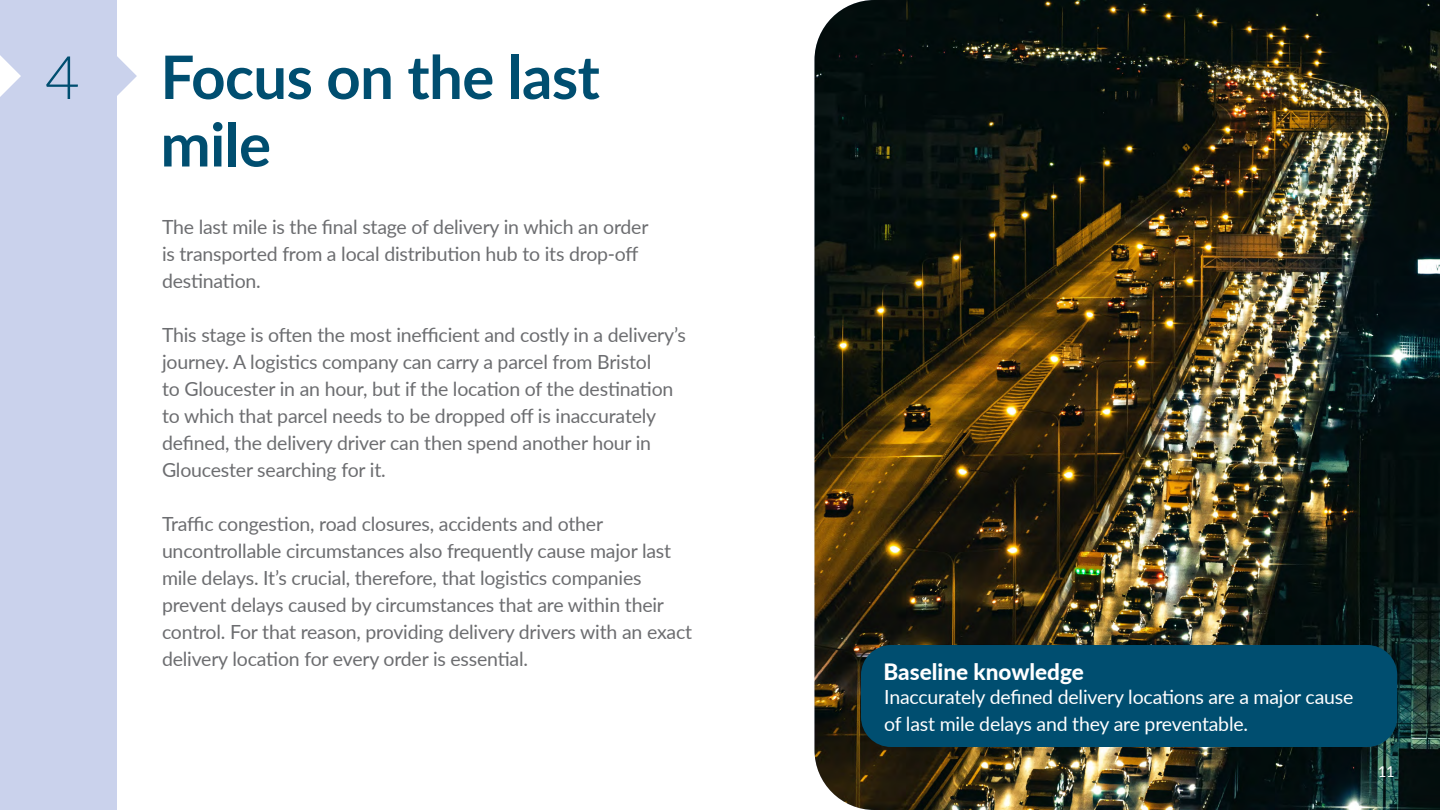
<style>
.page{position:relative;width:1440px;height:810px;background:#fff}
.page>*{position:absolute;margin:0;border:0;box-sizing:border-box;transform-origin:0 0}
.t1{font:700 60px/67.5px "Lato";letter-spacing:-.01em;color:#004e70}
.t2{font:300 60px "Lato";color:#004e70}
.t3{font:800 22.5px "Lato";color:#fff}
.t4{font:19.5px/27px "Lato";letter-spacing:-.01em;color:#6c6d70}
.t5{font:19.5px/27px "Lato";letter-spacing:-.01em;color:#fff}
.t6{font:15px "Lato";color:#fff}
</style>
<div class="page">
<img style="left:814px;top:0;width:626px;height:810px">
<div style="left:861px;top:645px;width:536px;height:102px;background:#004e70;border-radius:30px"></div>
<div style="left:0;top:0;width:116px;height:810px;background:#cad2ec"></div>
<svg style="left:116px;top:55px;width:21px;height:42px"></svg>
<svg style="left:0;top:55px;width:21px;height:42px"></svg>
<p class="t2" style="left:45px;top:36px;width:36px">4</p>
<p class="t1" style="left:160px;top:41px;width:441px">Focus on the last mile</p>
<p class="t4" style="left:162px;top:213px;width:488px">The last mile is the final stage of delivery in which an order is transported from a local distribution hub to its drop-off destination.</p>
<p class="t4" style="left:162px;top:321px;width:525px">This stage is often the most inefficient and costly in a delivery’s journey. A logistics company can carry a parcel from Bristol<br>to Gloucester in an hour, but if the location of the destination to which that parcel needs to be dropped off is inaccurately defined, the delivery driver can then spend another hour in Gloucester searching for it.</p>
<p class="t4" style="left:162px;top:510px;width:532px">Traffic congestion, road closures, accidents and other uncontrollable circumstances also frequently cause major last mile delays. It’s crucial, therefore, that logistics companies prevent delays caused by circumstances that are within their control. For that reason, providing delivery drivers with an exact delivery location for every order is essential.</p>
<p class="t3" style="left:884px;top:655px;width:202px">Baseline knowledge</p>
<p class="t5" style="left:884px;top:683px;width:471px">Inaccurately defined delivery locations are a major cause of last mile delays and they are preventable.</p>
<p class="t6" style="left:1378px;top:761px;width:19px">11</p>
</div>
